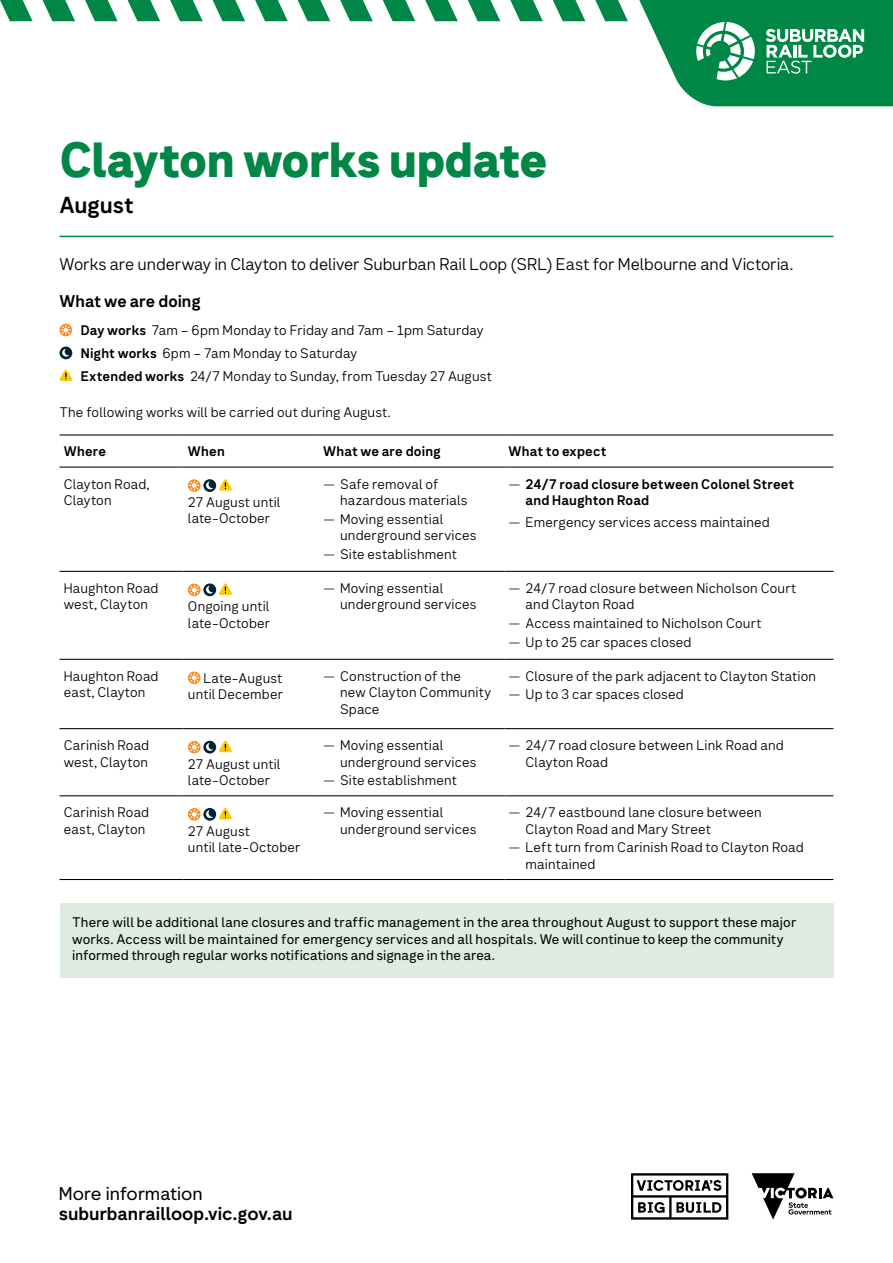
<style>
.page{position:relative;width:893px;height:1263px;background:#fff}
.page>*{position:absolute;margin:0;border:0;box-sizing:border-box;transform-origin:0 0}
.t1{font:800 48px "Network Sans";letter-spacing:-.02em;color:#008745}
.t2{font:700 22.5px "Network Sans";letter-spacing:-.005em;color:#000}
.t3{font:700 18px/19.5px "Network Geo";color:#000}
.t4{font:300 16.5px "Network Sans";letter-spacing:-.005em;color:#000}
.H4_NEW{font:700 16.5px "Network Sans";letter-spacing:-.005em;color:#000}
.Body_Copy{font:300 13.5px/16.5px "Network Sans";letter-spacing:.01em;color:#000}
.Body_Copy-2{font:13.5px/16.5px "Network Sans";letter-spacing:.01em;color:#000}
.Body_Copy-3{font:700 13.5px/16.5px "Network Sans";letter-spacing:.01em;color:#000}
.s1{font-weight:700}
.s2{font-family:"Gotham";font-weight:300}
.s3{font-family:"Gotham"}
.s4{font-weight:400}
</style>
<div class="page">
<hr style="left:60px;top:236px;width:773px;height:1px;background:#008745">
<hr style="left:60px;top:434px;width:124px;height:1px;background:#000">
<hr style="left:184px;top:434px;width:135px;height:1px;background:#000">
<hr style="left:319px;top:434px;width:185px;height:1px;background:#000">
<hr style="left:504px;top:434px;width:329px;height:1px;background:#000">
<hr style="left:60px;top:466px;width:124px;height:2px;background:#000">
<hr style="left:184px;top:466px;width:135px;height:2px;background:#000">
<hr style="left:319px;top:466px;width:185px;height:2px;background:#000">
<hr style="left:504px;top:466px;width:329px;height:2px;background:#000">
<hr style="left:60px;top:571px;width:124px;height:1px;background:#000">
<hr style="left:184px;top:571px;width:135px;height:1px;background:#000">
<hr style="left:319px;top:571px;width:185px;height:1px;background:#000">
<hr style="left:504px;top:571px;width:329px;height:1px;background:#000">
<hr style="left:60px;top:659px;width:124px;height:1px;background:#000">
<hr style="left:184px;top:659px;width:135px;height:1px;background:#000">
<hr style="left:319px;top:659px;width:185px;height:1px;background:#000">
<hr style="left:504px;top:659px;width:329px;height:1px;background:#000">
<hr style="left:60px;top:728px;width:124px;height:1px;background:#000">
<hr style="left:184px;top:728px;width:135px;height:1px;background:#000">
<hr style="left:319px;top:728px;width:185px;height:1px;background:#000">
<hr style="left:504px;top:728px;width:329px;height:1px;background:#000">
<hr style="left:60px;top:795px;width:124px;height:1px;background:#000">
<hr style="left:184px;top:795px;width:135px;height:1px;background:#000">
<hr style="left:319px;top:795px;width:185px;height:1px;background:#000">
<hr style="left:504px;top:795px;width:329px;height:1px;background:#000">
<hr style="left:60px;top:879px;width:124px;height:1px;background:#000">
<hr style="left:184px;top:879px;width:135px;height:1px;background:#000">
<hr style="left:319px;top:879px;width:185px;height:1px;background:#000">
<hr style="left:504px;top:879px;width:329px;height:1px;background:#000">
<svg style="left:188px;top:479px;width:12px;height:13px"></svg>
<svg style="left:189px;top:481px;width:10px;height:9px"></svg>
<svg style="left:203px;top:479px;width:13px;height:13px"></svg>
<svg style="left:206px;top:481px;width:7px;height:9px"></svg>
<svg style="left:219px;top:479px;width:13px;height:12px"></svg>
<svg style="left:188px;top:584px;width:12px;height:12px"></svg>
<svg style="left:189px;top:585px;width:10px;height:10px"></svg>
<svg style="left:203px;top:583px;width:13px;height:13px"></svg>
<svg style="left:206px;top:586px;width:7px;height:8px"></svg>
<svg style="left:219px;top:583px;width:13px;height:12px"></svg>
<svg style="left:188px;top:671px;width:12px;height:13px"></svg>
<svg style="left:189px;top:673px;width:10px;height:10px"></svg>
<svg style="left:188px;top:741px;width:12px;height:12px"></svg>
<svg style="left:189px;top:742px;width:10px;height:10px"></svg>
<div style="left:203px;top:741px;width:13px;height:12px;background:#002532;border-radius:50%"></div>
<svg style="left:206px;top:743px;width:7px;height:8px"></svg>
<svg style="left:219px;top:741px;width:13px;height:11px"></svg>
<svg style="left:188px;top:808px;width:12px;height:13px"></svg>
<svg style="left:189px;top:809px;width:10px;height:10px"></svg>
<svg style="left:203px;top:808px;width:13px;height:13px"></svg>
<svg style="left:206px;top:810px;width:7px;height:8px"></svg>
<svg style="left:219px;top:808px;width:13px;height:11px"></svg>
<div style="left:60px;top:903px;width:773px;height:75px;background:#ddebe1"></div>
<svg style="left:60px;top:324px;width:12px;height:12px"></svg>
<svg style="left:61px;top:325px;width:10px;height:10px"></svg>
<div style="left:60px;top:347px;width:12px;height:12px;background:#002532;border-radius:50%"></div>
<svg style="left:62px;top:349px;width:7px;height:8px"></svg>
<svg style="left:60px;top:369px;width:12px;height:12px"></svg>
<svg style="left:0;top:0;width:893px;height:106px"></svg>
<svg style="left:631px;top:1173px;width:97px;height:46px"></svg>
<svg style="left:752px;top:1173px;width:81px;height:46px"></svg>
<h1 class="t1" style="left:60px;top:128px;width:489px">Clayton works update</h1>
<h2 class="t2" style="left:60px;top:190px;width:76px">August</h2>
<h3 class="t4" style="left:60px;top:254px;width:735px">Works are underway in Clayton to deliver Suburban Rail Loop (SRL) East for Melbourne and Victoria.</h3>
<p class="H4_NEW" style="left:60px;top:290px;width:143px">What we are doing</p>
<p class="Body_Copy" style="left:81px;top:322px;width:404px"><span class="s1">Day works</span> 7am – 6pm Monday to Friday and 7am – 1pm Saturday</p>
<p class="Body_Copy" style="left:81px;top:345px;width:278px"><span class="s1">Night works</span> 6pm – 7am Monday to Saturday</p>
<p class="Body_Copy" style="left:81px;top:368px;width:413px"><span class="s1">Extended works</span> 24/7 Monday to Sunday, from Tuesday 27 August</p>
<p class="Body_Copy" style="left:60px;top:404px;width:333px">The following works will be carried out during August.</p>
<p class="Body_Copy-3" style="left:64px;top:444px;width:44px">Where</p>
<p class="Body_Copy-3" style="left:188px;top:444px;width:38px">When</p>
<p class="Body_Copy-3" style="left:323px;top:444px;width:119px">What we are doing</p>
<p class="Body_Copy-3" style="left:509px;top:444px;width:99px">What to expect</p>
<p class="Body_Copy" style="left:64px;top:476px;width:87px">Clayton Road,<br>Clayton</p>
<p class="Body_Copy-3" style="left:526px;top:476px;width:270px;text-indent:-17px"><span class="s2">—</span> 24/7 road closure between Colonel Street and Haughton Road</p>
<p class="Body_Copy" style="left:509px;top:514px;width:263px"><span class="s3">—</span> Emergency services access maintained</p>
<p class="Body_Copy" style="left:340px;top:476px;width:129px;text-indent:-17px"><span class="s3">—</span> Safe removal of hazardous materials</p>
<p class="Body_Copy" style="left:340px;top:511px;width:138px;text-indent:-17px"><span class="s3">—</span> Moving essential underground services</p>
<p class="Body_Copy" style="left:323px;top:546px;width:135px"><span class="s3">—</span> Site establishment</p>
<p class="Body_Copy" style="left:188px;top:494px;width:94px">27 August until late-October</p>
<p class="Body_Copy" style="left:64px;top:580px;width:96px">Haughton Road west, Clayton</p>
<p class="Body_Copy" style="left:188px;top:598px;width:84px">Ongoing until late-October</p>
<p class="Body_Copy" style="left:340px;top:580px;width:138px;text-indent:-17px"><span class="s3">—</span> Moving essential underground services</p>
<p class="Body_Copy" style="left:526px;top:580px;width:272px;text-indent:-17px"><span class="s3">—</span> 24/7 road closure between Nicholson Court and Clayton Road</p>
<p class="Body_Copy" style="left:509px;top:615px;width:255px"><span class="s3">—</span> Access maintained to Nicholson Court</p>
<p class="Body_Copy" style="left:509px;top:634px;width:185px"><span class="s3">—</span> Up to 25 car spaces closed</p>
<p class="Body_Copy" style="left:64px;top:668px;width:96px">Haughton Road east, Clayton</p>
<p class="Body_Copy" style="left:188px;top:670px;width:97px;text-align:right">Late-August until December</p>
<p class="Body_Copy" style="left:340px;top:668px;width:152px;text-indent:-17px"><span class="s3">—</span> Construction of the<br>new Clayton Community<br>Space</p>
<p class="Body_Copy" style="left:509px;top:668px;width:309px"><span class="s3">—</span> Closure of the park adjacent to Clayton Station</p>
<p class="Body_Copy" style="left:509px;top:686px;width:177px"><span class="s3">—</span> Up to 3 car spaces closed</p>
<p class="Body_Copy" style="left:64px;top:737px;width:87px">Carinish Road west, Clayton</p>
<p class="Body_Copy" style="left:64px;top:804px;width:87px">Carinish Road east, Clayton</p>
<p class="Body_Copy" style="left:188px;top:756px;width:94px">27 August until late-October</p>
<p class="Body_Copy" style="left:188px;top:823px;width:114px">27 August<br>until late-October</p>
<p class="Body_Copy" style="left:340px;top:737px;width:138px;text-indent:-17px"><span class="s3">—</span> Moving essential underground services</p>
<p class="Body_Copy" style="left:323px;top:772px;width:135px"><span class="s3">—</span> Site establishment</p>
<p class="Body_Copy" style="left:526px;top:737px;width:260px;text-indent:-17px"><span class="s3">—</span> 24/7 road closure between Link Road and<br>Clayton Road</p>
<p class="Body_Copy" style="left:340px;top:804px;width:138px;text-indent:-17px"><span class="s3">—</span> Moving essential underground services</p>
<p class="Body_Copy" style="left:526px;top:804px;width:238px;text-indent:-17px"><span class="s3">—</span> 24/7 eastbound lane closure between<br>Clayton Road and Mary Street</p>
<p class="Body_Copy" style="left:526px;top:839px;width:280px;text-indent:-17px"><span class="s3">—</span> Left turn from Carinish Road to Clayton Road maintained</p>
<p class="Body_Copy-2" style="left:72px;top:914px;width:726px">There will be additional lane closures and traffic management in the area throughout August to support these major works. Access will be maintained for emergency services and all hospitals. We will continue to keep the community informed through regular works notifications and signage in the area.</p>
<p class="t3" style="left:59px;top:1185px;width:235px"><span class="s4">More information </span>suburbanrailloop.vic.gov.au</p>
</div>
